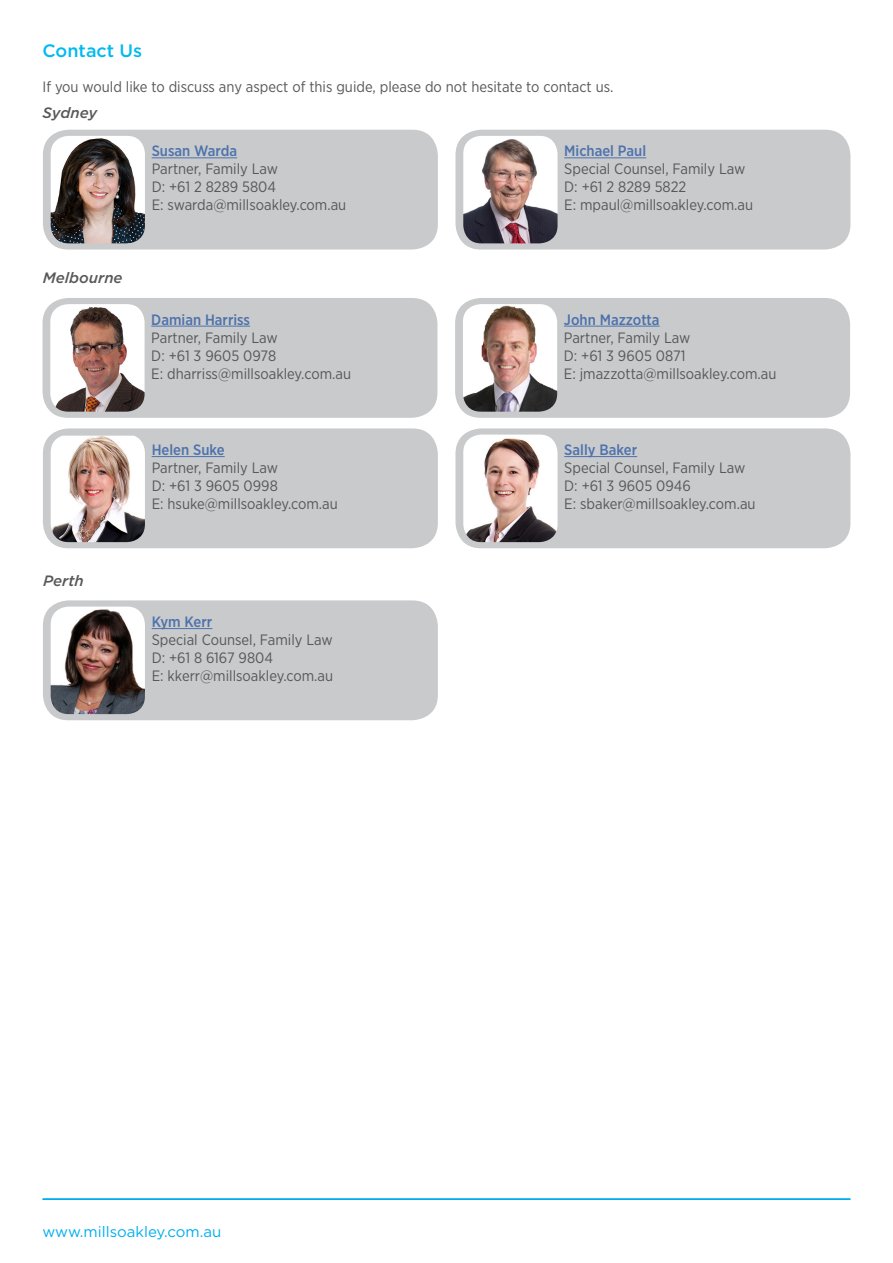
<style>
.page{position:relative;width:893px;height:1263px;background:#fff}
.page>*{position:absolute;margin:0;border:0;box-sizing:border-box;transform-origin:0 0}
.Heading{font:500 18px "Gotham";color:#00baf1}
.Body_Copy{font:15px/18px "Gotham Narrow";color:#57585a}
.t1{font:15px "Gotham";color:#00aeef}
.Mainheading_Subtext{font:italic 500 15px "Gotham";color:#57585a}
.s1{font-weight:500;color:#4d72ac}
</style>
<div class="page">
<hr style="left:43px;top:1198px;width:807px;height:2px;background:#00aeef">
<div style="left:43px;top:130px;width:395px;height:120px;background:#c9cacc;border-radius:26px"></div>
<hr style="left:152px;top:157px;width:85px;height:1px;background:#4d72ac">
<img style="left:51px;top:136px;width:94px;height:107px">
<div style="left:455px;top:130px;width:395px;height:120px;background:#c9cacc;border-radius:26px"></div>
<hr style="left:564px;top:157px;width:82px;height:1px;background:#4d72ac">
<img style="left:463px;top:136px;width:95px;height:107px">
<div style="left:43px;top:298px;width:394px;height:120px;background:#c9cacc;border-radius:26px"></div>
<hr style="left:151px;top:326px;width:99px;height:1px;background:#4d72ac">
<img style="left:50px;top:304px;width:95px;height:108px">
<div style="left:455px;top:298px;width:395px;height:120px;background:#c9cacc;border-radius:26px"></div>
<hr style="left:564px;top:326px;width:96px;height:1px;background:#4d72ac">
<img style="left:463px;top:304px;width:94px;height:108px">
<div style="left:43px;top:428px;width:395px;height:120px;background:#c9cacc;border-radius:26px"></div>
<hr style="left:152px;top:456px;width:73px;height:1px;background:#4d72ac">
<img style="left:51px;top:436px;width:94px;height:106px">
<div style="left:455px;top:428px;width:395px;height:120px;background:#c9cacc;border-radius:26px"></div>
<hr style="left:564px;top:456px;width:73px;height:1px;background:#4d72ac">
<img style="left:463px;top:435px;width:95px;height:107px">
<div style="left:43px;top:600px;width:395px;height:120px;background:#c9cacc;border-radius:26px"></div>
<hr style="left:152px;top:628px;width:60px;height:1px;background:#4d72ac">
<img style="left:51px;top:607px;width:94px;height:107px">
<p class="Heading" style="left:43px;top:39px;width:101px">Contact Us</p>
<p class="Body_Copy" style="left:43px;top:77px;width:572px">If you would like to discuss any aspect of this guide, please do not hesitate to contact us.</p>
<p class="Mainheading_Subtext" style="left:43px;top:103px;width:56px">Sydney</p>
<p class="Mainheading_Subtext" style="left:43px;top:268px;width:81px">Melbourne</p>
<p class="Mainheading_Subtext" style="left:43px;top:570px;width:42px">Perth</p>
<p class="Body_Copy" style="left:152px;top:142px;width:196px"><span class="s1">Susan Warda<br></span>Partner, Family Law<br>D: +61 2 8289 5804<br>E: swarda@millsoakley.com.au</p>
<p class="Body_Copy" style="left:564px;top:142px;width:190px"><span class="s1">Michael Paul<br></span>Special Counsel, Family Law<br>D: +61 2 8289 5822<br>E: mpaul@millsoakley.com.au</p>
<p class="Body_Copy" style="left:151px;top:310px;width:201px"><span class="s1">Damian Harriss<br></span>Partner, Family Law<br>D: +61 3 9605 0978<br>E: dharriss@millsoakley.com.au</p>
<p class="Body_Copy" style="left:564px;top:310px;width:214px"><span class="s1">John Mazzotta<br></span>Partner, Family Law<br>D: +61 3 9605 0871<br>E: jmazzotta@millsoakley.com.au</p>
<p class="Body_Copy" style="left:152px;top:440px;width:188px"><span class="s1">Helen Suke<br></span>Partner, Family Law<br>D: +61 3 9605 0998<br>E: hsuke@millsoakley.com.au</p>
<p class="Body_Copy" style="left:564px;top:440px;width:193px"><span class="s1">Sally Baker<br></span>Special Counsel, Family Law<br>D: +61 3 9605 0946<br>E: sbaker@millsoakley.com.au</p>
<p class="Body_Copy" style="left:152px;top:612px;width:183px"><span class="s1">Kym Kerr<br></span>Special Counsel, Family Law<br>D: +61 8 6167 9804<br>E: kkerr@millsoakley.com.au</p>
<p class="t1" style="left:43px;top:1222px;width:180px">www.millsoakley.com.au</p>
</div>
